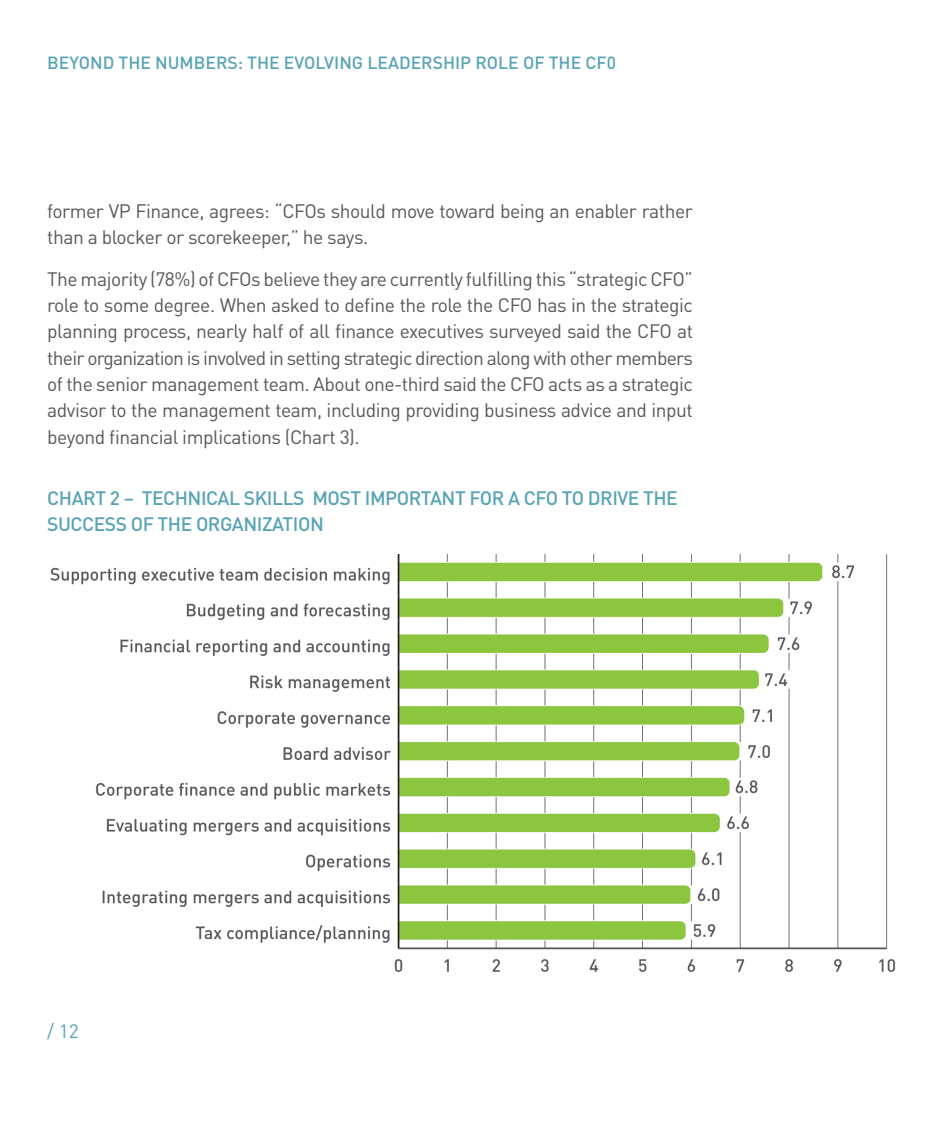
<style>
.page{position:relative;width:945px;height:1134px;background:#fff}
.page>*{position:absolute;margin:0;border:0;box-sizing:border-box;transform-origin:0 0}
.t1{font:19.25px/26.2px "DIN Pro";letter-spacing:-.025em;color:#57585a}
.t2{font:500 19.25px/26.2px "DIN Pro";letter-spacing:-.025em;color:#58a4b5}
.t3{font:19.25px "DIN Pro";color:#58a4b5}
.t4{font:500 17.5px "DIN Pro";color:#58a4b5}
</style>
<div class="page">
<img style="left:50px;top:554px;width:846px;height:419px">
<p class="t4" style="left:47px;top:51px;width:570px">BEYOND THE NUMBERS: THE EVOLVING LEADERSHIP ROLE OF THE CF0</p>
<p class="t1" style="left:47px;top:197px;width:647px">former VP Finance, agrees: “CFOs should move toward being an enabler rather than a blocker or scorekeeper,” he says.</p>
<p class="t1" style="left:47px;top:265px;width:647px;text-align:justify">The majority (78%) of CFOs believe they are currently fulfilling this “strategic CFO” role to some degree. When asked to define the role the CFO has in the strategic planning process, nearly half of all finance executives surveyed said the CFO at their organization is involved in setting strategic direction along with other members of the senior management team. About one-third said the CFO acts as a strategic advisor to the management team, including providing business advice and input beyond financial implications (Chart 3).</p>
<p class="t2" style="left:47px;top:484px;width:632px">CHART 2 – TECHNICAL SKILLS MOST IMPORTANT FOR A CFO TO DRIVE THE<br>SUCCESS OF THE ORGANIZATION</p>
<p class="t3" style="left:47px;top:1018px;width:33px">/ 12</p>
</div>
